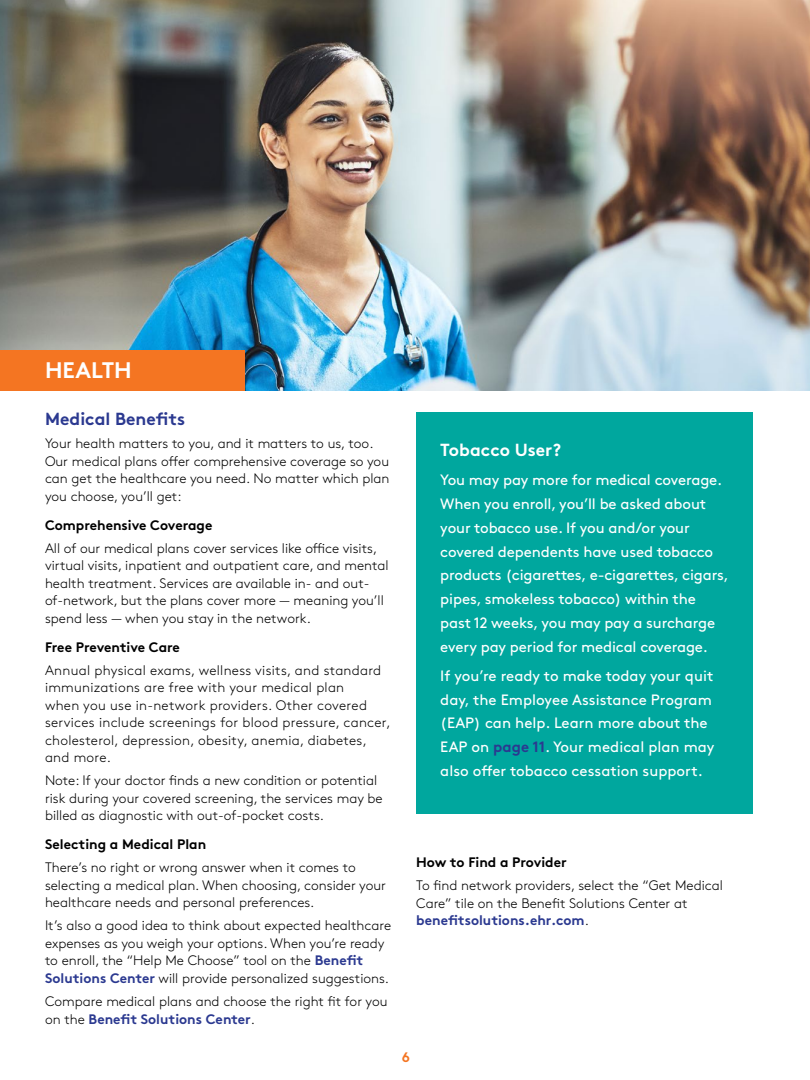
<style>
.page{position:relative;width:810px;height:1080px;background:#fff}
.page>*{position:absolute;margin:0;border:0;box-sizing:border-box;transform-origin:0 0}
.t1{font:700 22.5px "Brown Std";color:#fff}
.t2{font:700 17.5px "Brown Std";color:#2b3990}
.t3{font:700 17.5px "Brown Std";color:#fff}
.t4{font:15px/23.8px "Brown Std";letter-spacing:-.01em;color:#fff}
.t5{font:300 13.75px/17.5px "Brown Std";color:#000}
.t6{font:300 13.75px/17.5px "Brown Std";letter-spacing:.02em;color:#000}
.t7{font:700 13.75px "Brown Std";color:#000}
.t8{font:700 13.75px "Brown Std";color:#f47522}
.s1{font-weight:700;color:#2b3990}
</style>
<div class="page">
<div style="left:416px;top:412px;width:336px;height:402px;background:#00a79e"></div>
<img style="left:0;top:0;width:810px;height:390px">
<div style="left:0;top:350px;width:245px;height:40px;background:#f47522"></div>
<h1 class="t1" style="left:45px;top:357px;width:88px">HEALTH</h1>
<p class="t2" style="left:45px;top:409px;width:142px">Medical Benefits</p>
<p class="t5" style="left:45px;top:435px;width:346px">Your health matters to you, and it matters to us, too.<br>Our medical plans offer comprehensive coverage so you can get the healthcare you need. No matter which plan you choose, you’ll get:</p>
<p class="t7" style="left:45px;top:517px;width:169px">Comprehensive Coverage</p>
<p class="t5" style="left:45px;top:540px;width:345px">All of our medical plans cover services like office visits, virtual visits, inpatient and outpatient care, and mental health treatment. Services are available in- and out&shy;of-network, but the plans cover more — meaning you’ll spend less — when you stay in the network.</p>
<p class="t7" style="left:45px;top:638px;width:136px">Free Preventive Care</p>
<p class="t6" style="left:45px;top:661px;width:347px">Annual physical exams, wellness visits, and standard immunizations are free with your medical plan<br>when you use in-network providers. Other covered services include screenings for blood pressure, cancer, cholesterol, depression, obesity, anemia, diabetes, and more.</p>
<p class="t5" style="left:45px;top:772px;width:339px">Note: If your doctor finds a new condition or potential risk during your covered screening, the services may be billed as diagnostic with out-of-pocket costs.</p>
<p class="t7" style="left:45px;top:836px;width:163px">Selecting a Medical Plan</p>
<p class="t5" style="left:45px;top:859px;width:343px">There’s no right or wrong answer when it comes to selecting a medical plan. When choosing, consider your healthcare needs and personal preferences.</p>
<p class="t5" style="left:45px;top:917px;width:348px">It’s also a good idea to think about expected healthcare expenses as you weigh your options. When you’re ready to enroll, the “Help Me Choose” tool on the <span class="s1">Benefit Solutions Center</span> will provide personalized suggestions.</p>
<p class="t5" style="left:45px;top:993px;width:344px">Compare medical plans and choose the right fit for you on the <span class="s1">Benefit Solutions Center</span>.</p>
<p class="t3" style="left:440px;top:439px;width:122px">Tobacco User?</p>
<p class="t4" style="left:440px;top:468px;width:290px">You may pay more for medical coverage.<br>When you enroll, you’ll be asked about your tobacco use. If you and/or your covered dependents have used tobacco products (cigarettes, e-cigarettes, cigars, pipes, smokeless tobacco) within the past 12 weeks, you may pay a surcharge every pay period for medical coverage.</p>
<p class="t4" style="left:440px;top:664px;width:276px">If you’re ready to make today your quit day, the Employee Assistance Program (EAP) can help. Learn more about the EAP on <span class="s1">page 11</span>. Your medical plan may also offer tobacco cessation support.</p>
<p class="t7" style="left:416px;top:854px;width:152px">How to Find a Provider</p>
<p class="t5" style="left:416px;top:877px;width:308px">To find network providers, select the “Get Medical<br>Care” tile on the Benefit Solutions Center at <span class="s1">benefitsolutions.ehr.com</span>.</p>
<p class="t8" style="left:402px;top:1048px;width:10px">6</p>
</div>
